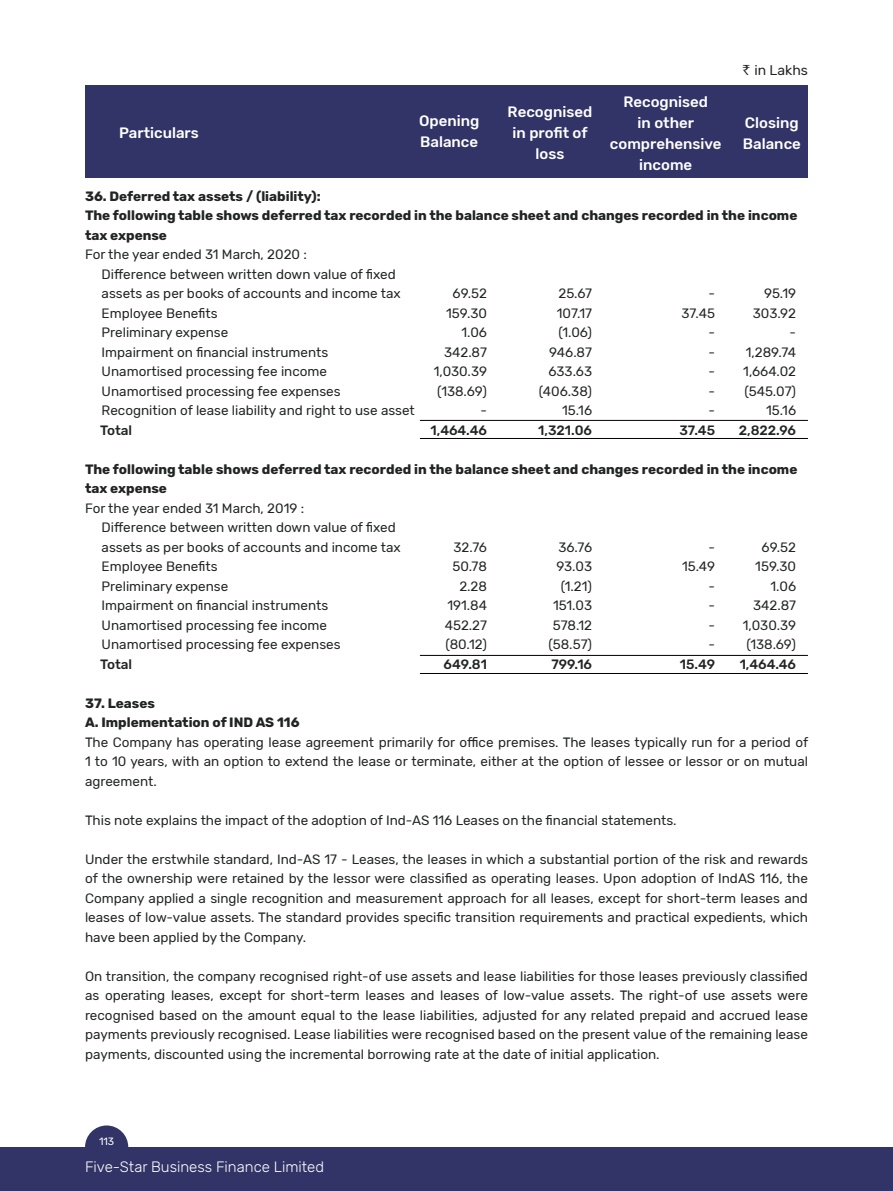
<style>
.page{position:relative;width:893px;height:1191px;background:#fff}
.page>*{position:absolute;margin:0;border:0;box-sizing:border-box;transform-origin:0 0}
.t1{font:500 15px/21px "Rubik";color:#fff}
.t2{font:300 15px "Rubik";color:#fff}
.t3{font:13.95px "Rubik";color:#222424}
.t4{font:13.5px/19.5px "Rubik";color:#222424;text-align:justify}
.t5{font:700 13.5px/19.5px "Rubik";color:#222424}
.t6{font:500 13.5px "Rubik";color:#222424}
.t7{font:10.5px "Rubik";color:#fff}
.s1{font-family:"Rupee Foradian"}
</style>
<div class="page">
<div style="left:0;top:1147px;width:893px;height:44px;background:#323467"></div>
<div style="left:85px;top:1125px;width:43px;height:43px;background:#323467;border-radius:50%"></div>
<div style="left:85px;top:85px;width:723px;height:93px;background:#323467"></div>
<hr style="left:420px;top:420px;width:388px;height:1px;background:#000">
<hr style="left:420px;top:655px;width:388px;height:1px;background:#000">
<hr style="left:420px;top:438px;width:388px;height:1px;background:#000">
<hr style="left:420px;top:673px;width:388px;height:1px;background:#000">
<p class="t3" style="left:743px;top:62px;width:66px"><span class="s1">`</span> in Lakhs</p>
<p class="t1" style="left:508px;top:102px;width:86px;text-align:center">Recognised in profit of loss</p>
<p class="t1" style="left:610px;top:91px;width:113px;text-align:center">Recognised<br>in other comprehensive income</p>
<p class="t1" style="left:119px;top:123px;width:81px">Particulars</p>
<p class="t1" style="left:419px;top:111px;width:62px">Opening<br>Balance</p>
<p class="t1" style="left:743px;top:112px;width:60px">Closing<br>Balance</p>
<p class="t5" style="left:85px;top:187px;width:714px">36. Deferred tax assets / (liability):<br>The following table shows deferred tax recorded in the balance sheet and changes recorded in the income tax expense</p>
<p class="t4" style="left:102px;top:245px;width:301px;text-align:left;text-indent:-17px">For the year ended 31 March, 2020 :<br>Difference between written down value of fixed assets as per books of accounts and income tax</p>
<p class="t4" style="left:453px;top:284px;width:36px">69.52</p>
<p class="t4" style="left:559px;top:284px;width:35px">25.67</p>
<p class="t4" style="left:709px;top:284px;width:8px">-</p>
<p class="t4" style="left:764px;top:284px;width:34px">95.19</p>
<p class="t4" style="left:102px;top:304px;width:118px">Employee Benefits</p>
<p class="t4" style="left:446px;top:304px;width:42px">159.30</p>
<p class="t4" style="left:557px;top:304px;width:37px">107.17</p>
<p class="t4" style="left:681px;top:304px;width:35px">37.45</p>
<p class="t4" style="left:753px;top:304px;width:45px">303.92</p>
<p class="t4" style="left:102px;top:323px;width:128px">Preliminary expense</p>
<p class="t4" style="left:462px;top:323px;width:27px">1.06</p>
<p class="t4" style="left:558px;top:323px;width:35px">(1.06)</p>
<p class="t4" style="left:709px;top:323px;width:8px">-</p>
<p class="t4" style="left:790px;top:323px;width:8px">-</p>
<p class="t4" style="left:102px;top:343px;width:228px">Impairment on financial instruments</p>
<p class="t4" style="left:444px;top:343px;width:44px">342.87</p>
<p class="t4" style="left:549px;top:343px;width:44px">946.87</p>
<p class="t4" style="left:709px;top:343px;width:89px">- 1,289.74</p>
<p class="t4" style="left:102px;top:362px;width:227px">Unamortised processing fee income</p>
<p class="t4" style="left:434px;top:362px;width:55px">1,030.39</p>
<p class="t4" style="left:548px;top:362px;width:45px">633.63</p>
<p class="t4" style="left:709px;top:362px;width:89px">- 1,664.02</p>
<p class="t4" style="left:102px;top:382px;width:240px">Unamortised processing fee expenses</p>
<p class="t4" style="left:437px;top:382px;width:51px">(138.69)</p>
<p class="t4" style="left:539px;top:382px;width:55px">(406.38)</p>
<p class="t4" style="left:709px;top:382px;width:89px">- (545.07)</p>
<p class="t4" style="left:102px;top:401px;width:315px">Recognition of lease liability and right to use asset</p>
<p class="t4" style="left:481px;top:401px;width:8px">-</p>
<p class="t4" style="left:562px;top:401px;width:31px">15.16</p>
<p class="t4" style="left:709px;top:401px;width:8px">-</p>
<p class="t4" style="left:766px;top:401px;width:31px">15.16</p>
<p class="t6" style="left:100px;top:422px;width:34px">Total</p>
<p class="t6" style="left:431px;top:422px;width:58px">1,464.46</p>
<p class="t6" style="left:538px;top:422px;width:55px">1,321.06</p>
<p class="t6" style="left:679px;top:422px;width:37px">37.45</p>
<p class="t6" style="left:739px;top:422px;width:59px">2,822.96</p>
<p class="t5" style="left:85px;top:460px;width:714px">The following table shows deferred tax recorded in the balance sheet and changes recorded in the income tax expense</p>
<p class="t4" style="left:102px;top:499px;width:301px;text-align:left;text-indent:-17px">For the year ended 31 March, 2019 :<br>Difference between written down value of fixed assets as per books of accounts and income tax</p>
<p class="t4" style="left:454px;top:538px;width:35px">32.76</p>
<p class="t4" style="left:558px;top:538px;width:35px">36.76</p>
<p class="t4" style="left:709px;top:538px;width:8px">-</p>
<p class="t4" style="left:762px;top:538px;width:36px">69.52</p>
<p class="t4" style="left:102px;top:557px;width:118px">Employee Benefits</p>
<p class="t4" style="left:452px;top:557px;width:36px">50.78</p>
<p class="t4" style="left:556px;top:557px;width:37px">93.03</p>
<p class="t4" style="left:682px;top:557px;width:34px">15.49</p>
<p class="t4" style="left:755px;top:557px;width:42px">159.30</p>
<p class="t4" style="left:102px;top:577px;width:128px">Preliminary expense</p>
<p class="t4" style="left:459px;top:577px;width:29px">2.28</p>
<p class="t4" style="left:561px;top:577px;width:33px">(1.21)</p>
<p class="t4" style="left:709px;top:577px;width:8px">-</p>
<p class="t4" style="left:771px;top:577px;width:27px">1.06</p>
<p class="t4" style="left:102px;top:596px;width:228px">Impairment on financial instruments</p>
<p class="t4" style="left:447px;top:596px;width:41px">191.84</p>
<p class="t4" style="left:553px;top:596px;width:41px">151.03</p>
<p class="t4" style="left:709px;top:596px;width:8px">-</p>
<p class="t4" style="left:753px;top:596px;width:44px">342.87</p>
<p class="t4" style="left:102px;top:616px;width:227px">Unamortised processing fee income</p>
<p class="t4" style="left:445px;top:616px;width:44px">452.27</p>
<p class="t4" style="left:553px;top:616px;width:41px">578.12</p>
<p class="t4" style="left:709px;top:616px;width:89px">- 1,030.39</p>
<p class="t4" style="left:102px;top:635px;width:240px">Unamortised processing fee expenses</p>
<p class="t4" style="left:446px;top:635px;width:43px">(80.12)</p>
<p class="t4" style="left:548px;top:635px;width:45px">(58.57)</p>
<p class="t4" style="left:709px;top:635px;width:89px">- (138.69)</p>
<p class="t6" style="left:100px;top:656px;width:34px">Total</p>
<p class="t6" style="left:444px;top:656px;width:45px">649.81</p>
<p class="t6" style="left:551px;top:656px;width:42px">799.16</p>
<p class="t6" style="left:680px;top:656px;width:37px">15.49</p>
<p class="t6" style="left:740px;top:656px;width:58px">1,464.46</p>
<p class="t5" style="left:85px;top:694px;width:216px">37. Leases<br>A. Implementation of IND AS 116</p>
<p class="t4" style="left:85px;top:733px;width:725px">The Company has operating lease agreement primarily for office premises. The leases typically run for a period of 1 to 10 years, with an option to extend the lease or terminate, either at the option of lessee or lessor or on mutual agreement.</p>
<p class="t4" style="left:85px;top:811px;width:593px">This note explains the impact of the adoption of Ind-AS 116 Leases on the financial statements.</p>
<p class="t4" style="left:85px;top:850px;width:724px">Under the erstwhile standard, Ind-AS 17 - Leases, the leases in which a substantial portion of the risk and rewards of the ownership were retained by the lessor were classified as operating leases. Upon adoption of IndAS 116, the Company applied a single recognition and measurement approach for all leases, except for short-term leases and leases of low-value assets. The standard provides specific transition requirements and practical expedients, which have been applied by the Company.</p>
<p class="t4" style="left:85px;top:967px;width:724px">On transition, the company recognised right-of use assets and lease liabilities for those leases previously classified as operating leases, except for short-term leases and leases of low-value assets. The right-of use assets were recognised based on the amount equal to the lease liabilities, adjusted for any related prepaid and accrued lease payments previously recognised. Lease liabilities were recognised based on the present value of the remaining lease payments, discounted using the incremental borrowing rate at the date of initial application.</p>
<p class="t7" style="left:99px;top:1135px;width:17px">113</p>
<p class="t2" style="left:85px;top:1158px;width:241px">Five-Star Business Finance Limited</p>
</div>
